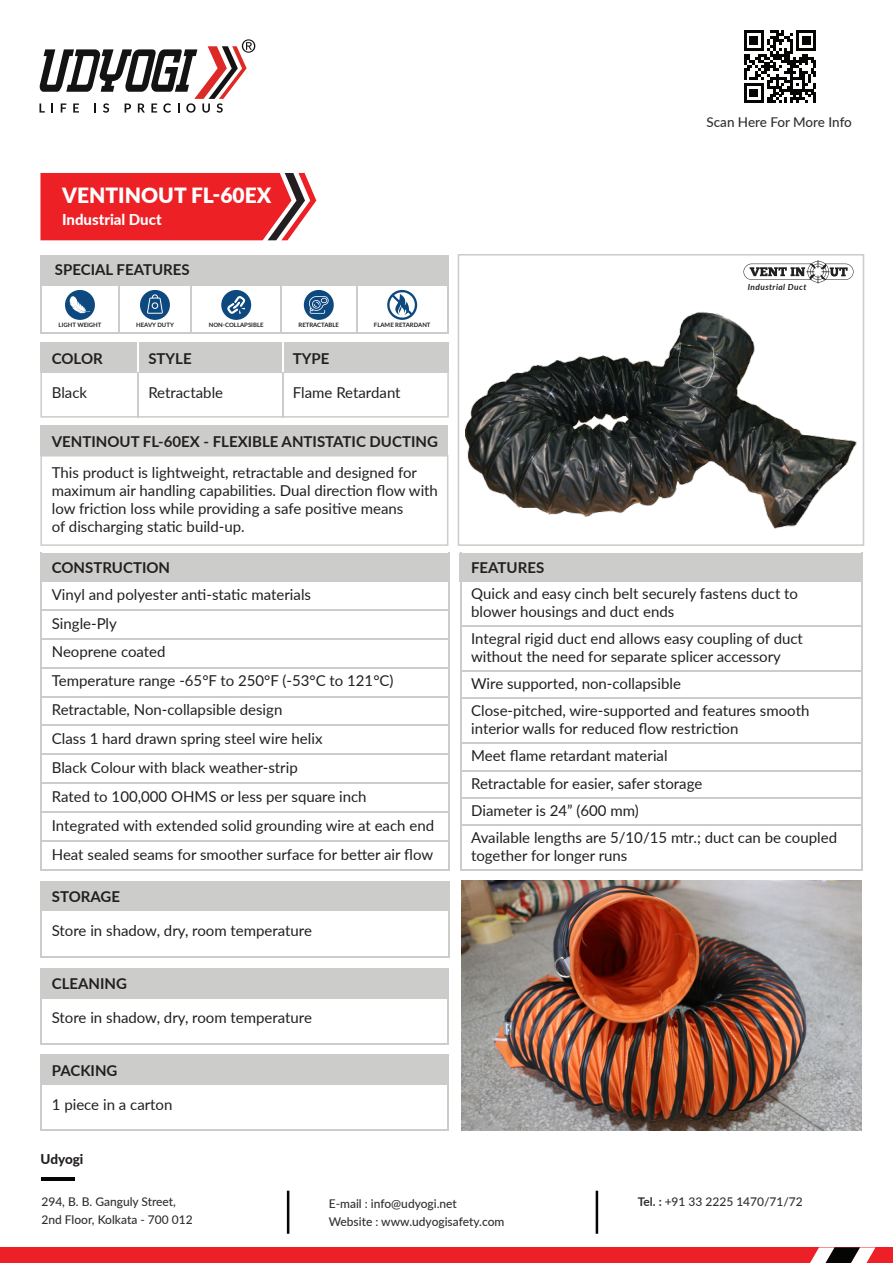
<style>
.page{position:relative;width:893px;height:1263px;background:#fff}
.page>*{position:absolute;margin:0;border:0;box-sizing:border-box;transform-origin:0 0}
.t1{font:900 21px "Lato";color:#fff}
.t2{font:15px/29px "Lato";color:#231f20}
.t3{font:700 15px "Lato";color:#231f20}
.t4{font:800 15px "Lato";color:#fff}
.t5{font:500 13.5px "Lato";letter-spacing:-.01em;color:#313132}
.t6{font:800 13.5px "Lato";letter-spacing:-.005em;color:#231f20}
.t7{font:500 12px/18px "Lato";color:#312f30}
.t8{font:italic 700 8.4px "Lato";letter-spacing:.05em;color:#211e1e}
.t9{font:700 6px "Lato";color:#231f20}
.s1{font-weight:700}
</style>
<div class="page">
<svg style="left:40px;top:173px;width:276px;height:67px;background:#e83036"></svg>
<div style="left:40px;top:425px;width:408px;height:31px;background:#cccccb"></div>
<div style="left:40px;top:455px;width:408px;height:91px;border:2px solid #cccccb"></div>
<div style="left:41px;top:255px;width:407px;height:30px;background:#cccccb"></div>
<hr style="left:40px;top:333px;width:409px;height:1px;background:#cccccb">
<hr style="left:40px;top:255px;width:2px;height:78px;background:#cdcccc">
<hr style="left:447px;top:255px;width:2px;height:78px;background:#cdcccc">
<hr style="left:118px;top:278px;width:2px;height:55px;background:#cdcccc">
<hr style="left:191px;top:278px;width:1px;height:55px;background:#cdcccc">
<hr style="left:280px;top:278px;width:2px;height:55px;background:#cdcccc">
<hr style="left:356px;top:278px;width:1px;height:55px;background:#cdcccc">
<div style="left:140px;top:290px;width:30px;height:30px;background:#0d487f;border-radius:50%"></div>
<svg style="left:147px;top:294px;width:16px;height:20px"></svg>
<div style="left:65px;top:290px;width:30px;height:30px;background:#0d487f;border-radius:50%"></div>
<svg style="left:69px;top:296px;width:21px;height:18px"></svg>
<div style="left:304px;top:290px;width:30px;height:30px;background:#0d487f;border-radius:50%"></div>
<svg style="left:309px;top:296px;width:20px;height:18px"></svg>
<svg style="left:387px;top:290px;width:30px;height:30px"></svg>
<div style="left:221px;top:290px;width:30px;height:30px;background:#0d487f;border-radius:50%"></div>
<svg style="left:227px;top:296px;width:18px;height:18px"></svg>
<div style="left:40px;top:553px;width:410px;height:28px;background:#cccccb"></div>
<hr style="left:41px;top:609px;width:408px;height:1px;background:#cccccb">
<hr style="left:41px;top:638px;width:408px;height:1px;background:#cccccb">
<hr style="left:41px;top:667px;width:408px;height:1px;background:#cccccb">
<hr style="left:41px;top:696px;width:408px;height:1px;background:#cccccb">
<hr style="left:41px;top:725px;width:408px;height:1px;background:#cccccb">
<hr style="left:41px;top:754px;width:408px;height:1px;background:#cccccb">
<hr style="left:41px;top:783px;width:408px;height:1px;background:#cccccb">
<hr style="left:41px;top:812px;width:408px;height:1px;background:#cccccb">
<hr style="left:41px;top:841px;width:408px;height:1px;background:#cccccb">
<hr style="left:41px;top:869px;width:408px;height:2px;background:#cccccb">
<hr style="left:40px;top:553px;width:2px;height:318px;background:#cccccb">
<hr style="left:449px;top:553px;width:1px;height:318px;background:#cccccb">
<div style="left:460px;top:553px;width:403px;height:28px;background:#cccccb"></div>
<hr style="left:460px;top:625px;width:402px;height:2px;background:#cccccb">
<hr style="left:460px;top:670px;width:402px;height:2px;background:#cccccb">
<hr style="left:460px;top:697px;width:402px;height:2px;background:#cccccb">
<hr style="left:460px;top:743px;width:402px;height:1px;background:#cccccb">
<hr style="left:460px;top:770px;width:402px;height:1px;background:#cccccb">
<hr style="left:460px;top:797px;width:402px;height:1px;background:#cccccb">
<hr style="left:460px;top:824px;width:402px;height:2px;background:#cccccb">
<hr style="left:460px;top:869px;width:402px;height:2px;background:#cccccb">
<hr style="left:460px;top:553px;width:1px;height:318px;background:#cccccb">
<hr style="left:862px;top:553px;width:1px;height:318px;background:#cccccb">
<div style="left:40px;top:1054px;width:409px;height:31px;background:#cccccb"></div>
<hr style="left:41px;top:1129px;width:407px;height:2px;background:#cccccb">
<hr style="left:40px;top:1054px;width:2px;height:77px;background:#cccccb">
<hr style="left:447px;top:1054px;width:2px;height:77px;background:#cccccb">
<div style="left:40px;top:968px;width:409px;height:31px;background:#cccccb"></div>
<hr style="left:41px;top:1043px;width:407px;height:1px;background:#cccccb">
<hr style="left:40px;top:968px;width:2px;height:76px;background:#cccccb">
<hr style="left:447px;top:968px;width:2px;height:76px;background:#cccccb">
<div style="left:40px;top:881px;width:409px;height:29px;background:#cccccb"></div>
<hr style="left:41px;top:956px;width:408px;height:2px;background:#cccccb">
<hr style="left:40px;top:881px;width:2px;height:77px;background:#cccccb">
<hr style="left:448px;top:881px;width:1px;height:77px;background:#cccccb">
<div style="left:458px;top:254px;width:406px;height:292px;border:2px solid #cccccb"></div>
<svg style="left:743px;top:260px;width:110px;height:24px"></svg>
<div style="left:40px;top:342px;width:409px;height:30px;background:#cccccb"></div>
<div style="left:40px;top:371px;width:409px;height:47px;border:2px solid #cccccb"></div>
<hr style="left:282px;top:342px;width:2px;height:30px;background:#fff">
<hr style="left:282px;top:372px;width:2px;height:45px;background:#cccccb">
<hr style="left:137px;top:342px;width:2px;height:30px;background:#fff">
<hr style="left:137px;top:372px;width:2px;height:45px;background:#cccccb">
<div style="left:0;top:1247px;width:893px;height:16px;background:#ed2027"></div>
<svg style="left:810px;top:1247px;width:65px;height:16px"></svg>
<hr style="left:41px;top:1177px;width:34px;height:3px;background:#050604">
<svg style="left:287px;top:1191px;width:2px;height:43px"></svg>
<svg style="left:596px;top:1191px;width:2px;height:43px"></svg>
<svg style="left:744px;top:31px;width:72px;height:72px"></svg>
<svg style="left:39px;top:39px;width:216px;height:74px"></svg>
<img style="left:461px;top:881px;width:401px;height:250px">
<img style="left:465px;top:312px;width:392px;height:217px">
<h1 class="t1" style="left:62px;top:180px;width:210px">VENTINOUT FL-60EX</h1>
<p class="t4" style="left:62px;top:208px;width:101px">Industrial Duct</p>
<p class="t3" style="left:55px;top:259px;width:136px">SPECIAL FEATURES</p>
<p class="t9" style="left:59px;top:321px;width:44px">LIGHT WEIGHT</p>
<p class="t9" style="left:136px;top:321px;width:39px">HEAVY DUTY</p>
<p class="t9" style="left:209px;top:321px;width:56px">NON-COLLAPSIBLE</p>
<p class="t9" style="left:298px;top:321px;width:42px">RETRACTABLE</p>
<p class="t9" style="left:374px;top:321px;width:58px">FLAME RETARDANT</p>
<p class="t3" style="left:52px;top:348px;width:52px">COLOR</p>
<p class="t2" style="left:52px;top:377px;width:37px">Black</p>
<p class="t3" style="left:148px;top:348px;width:45px">STYLE</p>
<p class="t2" style="left:148px;top:377px;width:76px">Retractable</p>
<p class="t3" style="left:293px;top:348px;width:38px">TYPE</p>
<p class="t2" style="left:293px;top:377px;width:109px">Flame Retardant</p>
<p class="t3" style="left:52px;top:431px;width:387px">VENTINOUT FL-60EX - FLEXIBLE ANTISTATIC DUCTING</p>
<p class="t2" style="left:52px;top:463px;width:388px;line-height:18px">This product is lightweight, retractable and designed for maximum air handling capabilities. Dual direction flow with low friction loss while providing a safe positive means<br>of discharging static build-up.</p>
<p class="t3" style="left:52px;top:556px;width:120px">CONSTRUCTION</p>
<p class="t2" style="left:52px;top:579px;width:261px">Vinyl and polyester anti-static materials</p>
<p class="t2" style="left:52px;top:608px;width:67px">Single-Ply</p>
<p class="t2" style="left:52px;top:637px;width:384px">Neoprene coated<br>Temperature range -65°F to 250°F (-53°C to 121°C)<br>Retractable, Non-collapsible design<br>Class 1 hard drawn spring steel wire helix<br>Black Colour with black weather-strip<br>Rated to 100,000 OHMS or less per square inch Integrated with extended solid grounding wire at each end Heat sealed seams for smoother surface for better air flow</p>
<p class="t3" style="left:52px;top:885px;width:70px">STORAGE</p>
<p class="t2" style="left:52px;top:915px;width:262px">Store in shadow, dry, room temperature</p>
<p class="t3" style="left:52px;top:972px;width:77px">CLEANING</p>
<p class="t2" style="left:52px;top:1002px;width:262px">Store in shadow, dry, room temperature</p>
<p class="t3" style="left:52px;top:1059px;width:67px">PACKING</p>
<p class="t2" style="left:52px;top:1089px;width:122px">1 piece in a carton</p>
<p class="t6" style="left:41px;top:1149px;width:44px">Udyogi</p>
<p class="t5" style="left:706px;top:112px;width:147px">Scan Here For More Info</p>
<p class="t8" style="left:748px;top:280px;width:60px">Industrial Duct</p>
<p class="t3" style="left:471px;top:556px;width:75px">FEATURES</p>
<p class="t2" style="left:471px;top:583px;width:328px;line-height:18px">Quick and easy cinch belt securely fastens duct to blower housings and duct ends</p>
<p class="t2" style="left:471px;top:629px;width:333px;line-height:18px">Integral rigid duct end allows easy coupling of duct without the need for separate splicer accessory</p>
<p class="t2" style="left:471px;top:669px;width:340px;line-height:27.2px">Wire supported, non-collapsible<br>Close-pitched, wire-supported and features smooth</p>
<p class="t2" style="left:471px;top:715px;width:367px;line-height:27.2px">interior walls for reduced flow restriction<br>Meet flame retardant material<br>Retractable for easier, safer storage<br>Diameter is 24” (600 mm)<br>Available lengths are 5/10/15 mtr.; duct can be coupled</p>
<p class="t2" style="left:471px;top:840px;width:158px">together for longer runs</p>
<p class="t7" style="left:41px;top:1192px;width:153px">294, B. B. Ganguly Street,<br>2nd Floor, Kolkata - 700 012</p>
<p class="t7" style="left:638px;top:1192px;width:167px"><span class="s1">Tel. :</span> +91 33 2225 1470/71/72</p>
<p class="t7" style="left:329px;top:1194px;width:177px">E-mail : info@udyogi.net<br>Website : www.udyogisafety.com</p>
</div>
